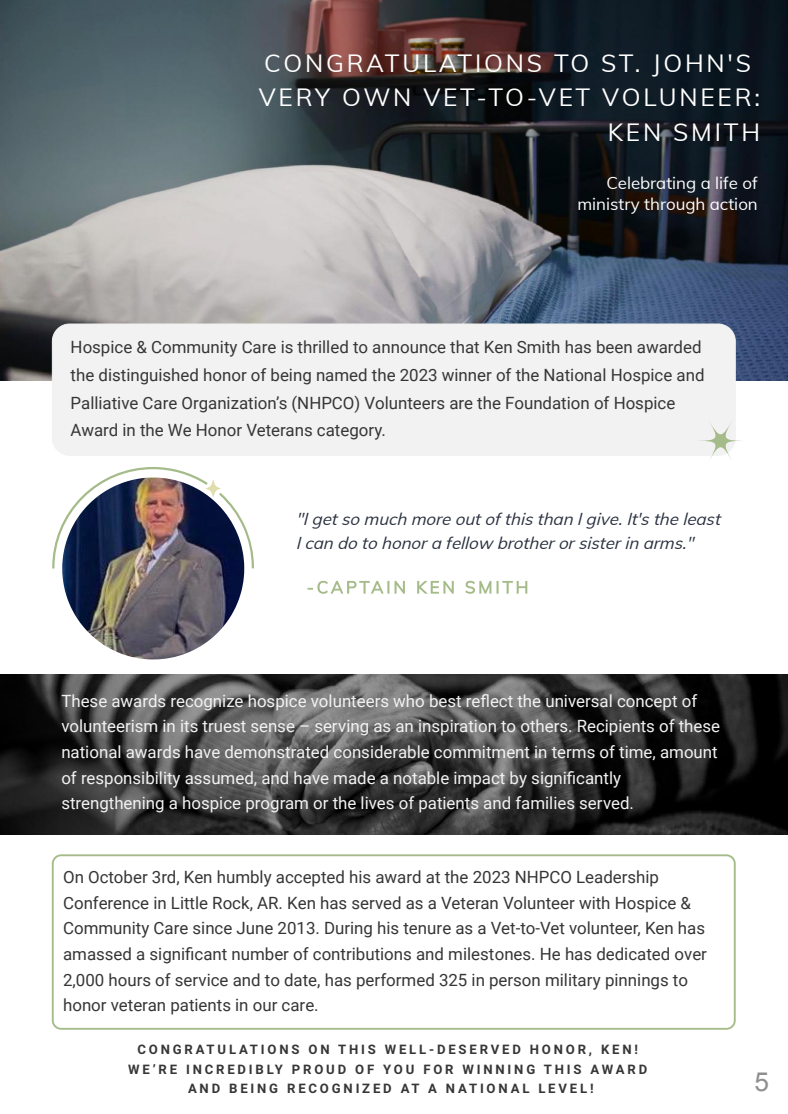
<style>
.page{position:relative;width:788px;height:1114px;background:#fff}
.page>*{position:absolute;margin:0;border:0;box-sizing:border-box;transform-origin:0 0}
.t1{font:26.25px "Arial";color:#8f8f8f}
.t2{font:24.38px "Muli";letter-spacing:.115em;color:#fff}
.t3{font:16.88px/25.5px "Roboto";color:#363636}
.t4{font:16.88px/25.5px "Roboto";color:#f2f2f2}
.t5{font:italic 16.88px/23.5px "Muli";color:#29303f}
.t6{font:16.88px/21.5px "Muli";color:#fff;text-align:right}
.t7{font:700 13.12px/19.2px "Roboto";letter-spacing:.215em;color:#363636;text-align:center}
</style>
<div class="page">
<img style="left:0;top:674px;width:788px;height:160px">
<img style="left:0;top:0;width:788px;height:381px">
<div style="left:51px;top:323px;width:685px;height:133px;background:#f2f2f2"></div>
<svg style="left:51px;top:854px;width:685px;height:176px"></svg>
<svg style="left:307px;top:581px;width:220px;height:13px"></svg>
<img style="left:62px;top:569px;width:182px;height:90px">
<img style="left:52px;top:467px;width:202px;height:102px">
<svg style="left:692px;top:416px;width:50px;height:44px"></svg>
<h2 class="t2" style="left:264px;top:53px;width:488px">CONGRATULATIONS TO ST. JOHN'S</h2>
<h2 class="t2" style="left:259px;top:86px;width:502px">VERY OWN VET-TO-VET VOLUNEER:</h2>
<h2 class="t2" style="left:607px;top:121px;width:154px">KEN SMITH</h2>
<p class="t6" style="left:577px;top:173px;width:182px">Celebrating a life of ministry through action</p>
<p class="t3" style="left:71px;top:333px;width:635px;line-height:27.8px">Hospice &amp; Community Care is thrilled to announce that Ken Smith has been awarded the distinguished honor of being named the 2023 winner of the National Hospice and Palliative Care Organization’s (NHPCO) Volunteers are the Foundation of Hospice Award in the We Honor Veterans category.</p>
<p class="t5" style="left:295px;top:508px;width:430px">"Igetso much more outofthis than Igive.It's the least<br>Ican do to honora fellow brotherorsisterin arms."</p>
<p class="t4" style="left:61px;top:688px;width:660px">These awards recognize hospice volunteers who best refl ect the universal concept of volunteerism in its truest sense – serving as an inspiration to others. Recipients of these national awards have demonstrated considerable commitment in terms of time, amount of responsibility assumed, and have made a notable impact by significantly strengthening a hospice program or the lives of patients and families served.</p>
<p class="t3" style="left:63px;top:865px;width:645px">On October 3rd, Ken humbly accepted his award at the 2023 NHPCO Leadership Conference in Little Rock, AR. Ken has served as a Veteran Volunteer with Hospice &amp; Community Care since June 2013. During his tenure as a Vet-to-Vet volunteer, Ken has amassed a significant number of contributions and milestones. He has dedicated over 2,000 hours of service and to date, has performed 325 in person military pinnings to honor veteran patients in our care.</p>
<p class="t7" style="left:128px;top:1040px;width:520px">CONGRATULATIONS ON THIS WELL-DESERVED HONOR, KEN!<br>WE’RE INCREDIBLY PROUD OF YOU FOR WINNING THIS AWARD<br>AND BEING RECOGNIZED AT A NATIONAL LEVEL!</p>
<h1 class="t1" style="left:754px;top:1067px;width:16px">5</h1>
</div>
